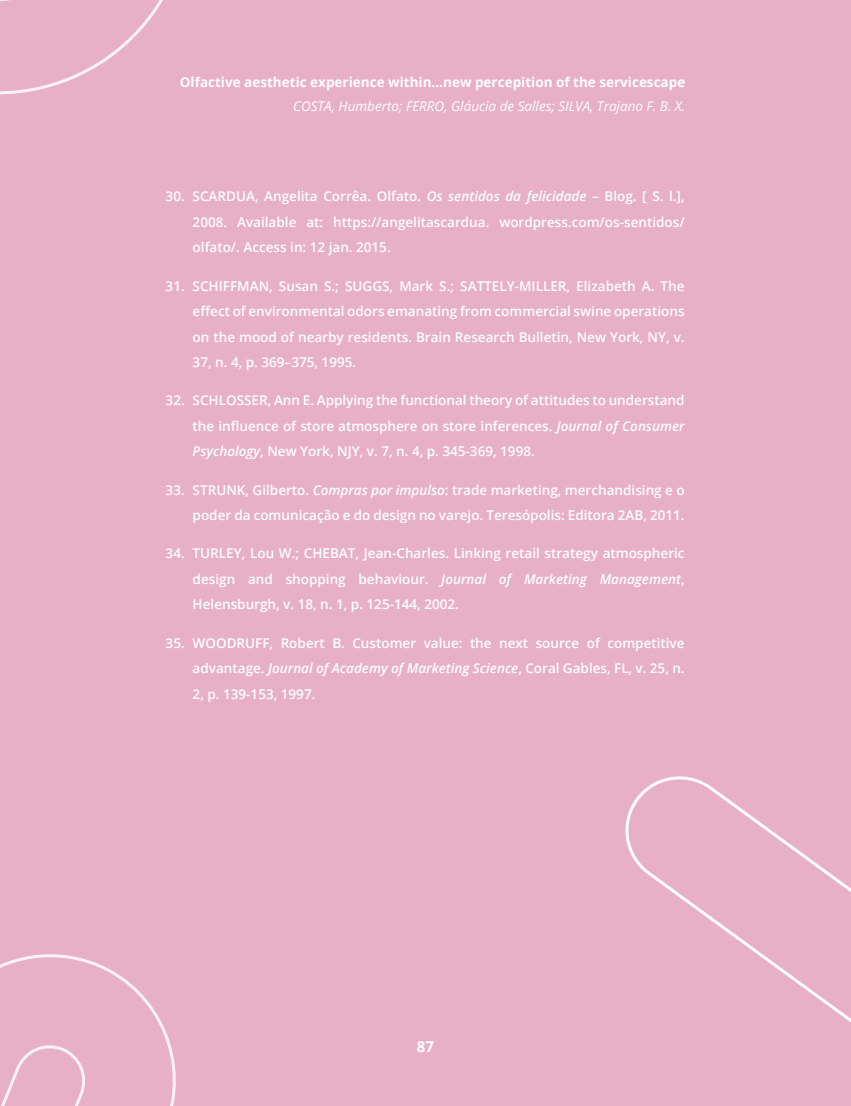
<style>
.page{position:relative;width:851px;height:1106px;background:#fff}
.page>*{position:absolute;margin:0;border:0;box-sizing:border-box;transform-origin:0 0}
.t1{font:700 15px "Open Sans";color:#fff}
.t2{font:600 13.5px/25.5px "Open Sans";color:#fff;text-align:justify}
.t3{font:700 13.5px "Open Sans";color:#fff}
.t4{font:italic 13.5px "Open Sans";color:#fff}
.s1{font-style:italic}
</style>
<div class="page">
<div style="left:1px;top:0;width:849px;height:1106px;background:#e8b0c7"></div>
<svg style="left:625px;top:776px;width:225px;height:246px"></svg>
<svg style="left:0;top:0;width:163px;height:121px"></svg>
<svg style="left:0;top:887px;width:176px;height:219px"></svg>
<p class="t3" style="left:180px;top:72px;width:507px">Olfactive aesthetic experience within...new percepition of the servicescape</p>
<p class="t4" style="left:293px;top:97px;width:393px">COSTA, Humberto; FERRO, Gláucia de Salles; SILVA, Trajano F. B. X.</p>
<p class="t2" style="left:193px;top:183px;width:493px;text-indent:-27px">30. SCARDUA, Angelita Corrêa. Olfato. <span class="s1">Os sentidos da felicidade</span> – Blog. [ S. l.], 2008. Available at: https://angelitascardua. wordpress.com/os-sentidos/ olfato/. Access in: 12 jan. 2015.</p>
<p class="t2" style="left:193px;top:272px;width:493px;text-indent:-27px">31. SCHIFFMAN, Susan S.; SUGGS, Mark S.; SATTELY-MILLER, Elizabeth A. The effect of environmental odors emanating from commercial swine operations on the mood of nearby residents. Brain Research Bulletin, New York, NY, v.<br>37, n. 4, p. 369–375, 1995.</p>
<p class="t2" style="left:193px;top:387px;width:493px;text-indent:-27px">32. SCHLOSSER, Ann E. Applying the functional theory of attitudes to understand the influence of store atmosphere on store inferences. <span class="s1">Journal of Consumer Psychology</span>, New York, NJY, v. 7, n. 4, p. 345-369, 1998.</p>
<p class="t2" style="left:166px;top:476px;width:520px;text-align:right">33. STRUNK, Gilberto. <span class="s1">Compras por impulso</span>: trade marketing, merchandising e o poder da comunicação e do design no varejo. Teresópolis: Editora 2AB, 2011.</p>
<p class="t2" style="left:193px;top:540px;width:493px;text-indent:-27px">34. TURLEY, Lou W.; CHEBAT, Jean-Charles. Linking retail strategy atmospheric design and shopping behaviour. <span class="s1">Journal of Marketing Management</span>, Helensburgh, v. 18, n. 1, p. 125-144, 2002.</p>
<p class="t2" style="left:193px;top:629px;width:493px;text-indent:-27px">35. WOODRUFF, Robert B. Customer value: the next source of competitive advantage. <span class="s1">Journal of Academy of Marketing Science</span>, Coral Gables, FL, v. 25, n.<br>2, p. 139-153, 1997.</p>
<p class="t1" style="left:417px;top:1035px;width:19px">87</p>
</div>
